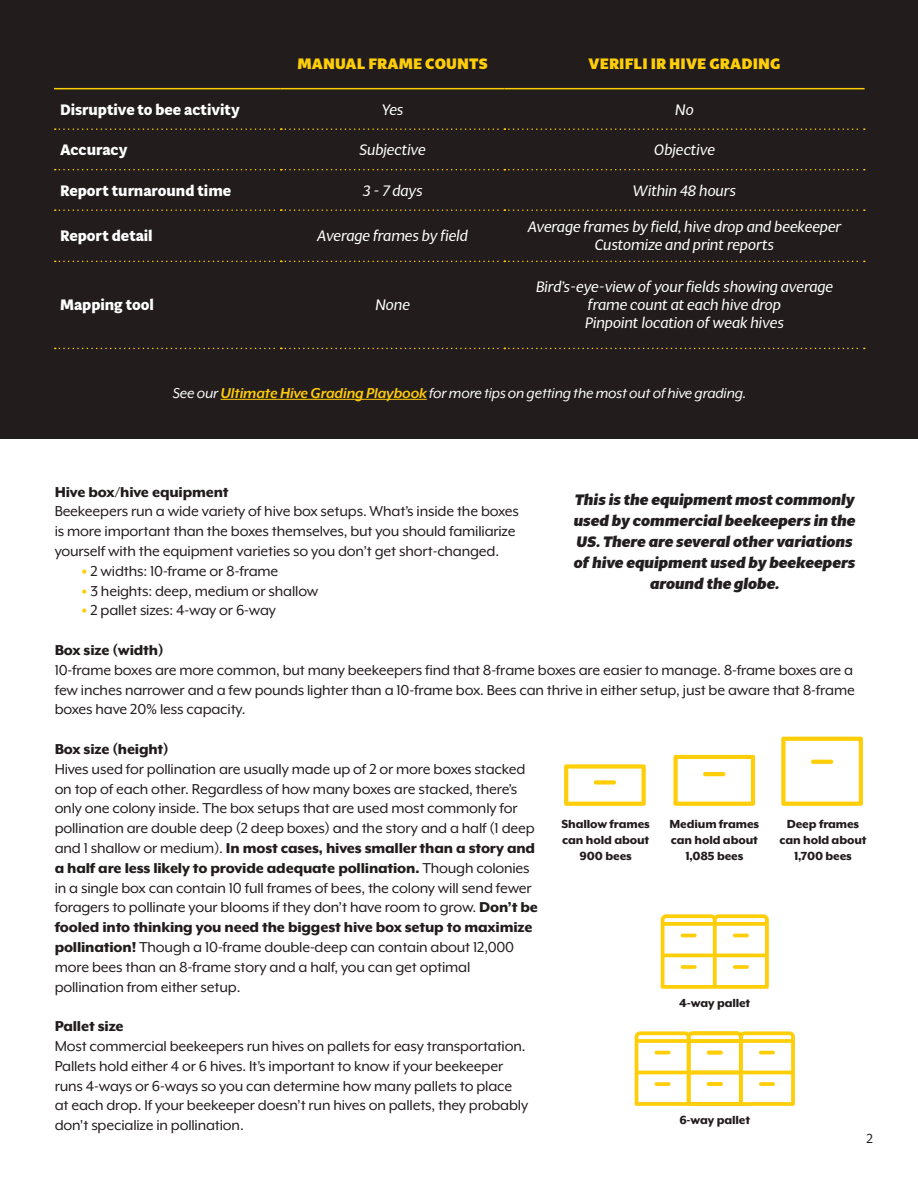
<style>
.page{position:relative;width:918px;height:1188px;background:#fff}
.page>*{position:absolute;margin:0;border:0;box-sizing:border-box;transform-origin:0 0}
.t1{font:16.5px/19.8px "Mr Eaves XL Mod OT";letter-spacing:-.01em;color:#221c1d}
.t2{font:italic 16.5px "Mr Eaves XL Mod OT";letter-spacing:-.01em;color:#fff}
.t3{font:800 16.5px "Mr Eaves XL Mod OT";letter-spacing:-.01em;color:#221c1d}
.t4{font:italic 15px/18px "Multi Display";color:#fff;text-align:center}
.t5{font:italic 800 15px/21px "Multi Display";color:#231f20;text-align:center}
.t6{font:700 15px "Multi Display";color:#fff}
.t7{font:800 15px "Multi Display";letter-spacing:.01em;color:#fece08}
.t8{font:15px "Mr Eaves XL Mod OT";color:#231f20}
.t9{font:800 13.5px/16.2px "Mr Eaves XL Mod OT";letter-spacing:-.01em;color:#221c1d;text-align:center}
.s1{font-weight:700;color:#feca0a}
.s2{font-weight:900;color:#fece08}
.s3{font-weight:800}
</style>
<div class="page">
<div style="left:0;top:0;width:918px;height:438px;background:#221c1d"></div>
<hr style="left:54px;top:88px;width:227px;height:1px;background:#fece08">
<hr style="left:281px;top:88px;width:223px;height:1px;background:#fece08">
<hr style="left:504px;top:88px;width:361px;height:1px;background:#fece08">
<svg style="left:55px;top:128px;width:810px;height:2px"></svg>
<svg style="left:55px;top:169px;width:810px;height:1px"></svg>
<svg style="left:55px;top:209px;width:810px;height:2px"></svg>
<svg style="left:55px;top:261px;width:810px;height:1px"></svg>
<svg style="left:55px;top:348px;width:810px;height:1px"></svg>
<hr style="left:221px;top:399px;width:206px;height:1px;background:#feca0a">
<svg style="left:781px;top:736px;width:82px;height:70px"></svg>
<div style="left:810px;top:759px;width:24px;height:6px;background:#fece08;border-radius:3px"></div>
<div style="left:810px;top:758px;width:25px;height:7px;border:1px solid #fff;border-radius:3px"></div>
<svg style="left:673px;top:754px;width:83px;height:52px"></svg>
<div style="left:702px;top:771px;width:24px;height:6px;background:#fece08;border-radius:3px"></div>
<div style="left:702px;top:771px;width:25px;height:7px;border:1px solid #fff;border-radius:3px"></div>
<svg style="left:564px;top:764px;width:82px;height:42px"></svg>
<div style="left:593px;top:780px;width:24px;height:5px;background:#fece08;border-radius:3px"></div>
<div style="left:592px;top:779px;width:25px;height:7px;border:1px solid #fff;border-radius:3px"></div>
<svg style="left:661px;top:914px;width:108px;height:75px"></svg>
<svg style="left:635px;top:1031px;width:160px;height:75px"></svg>
<p class="t7" style="left:297px;top:53px;width:192px">MANUAL FRAME COUNTS</p>
<p class="t7" style="left:589px;top:53px;width:193px">VERIFLI IR HIVE GRADING</p>
<p class="t6" style="left:60px;top:99px;width:181px">Disruptive to bee activity</p>
<p class="t4" style="left:382px;top:99px;width:23px">Yes</p>
<p class="t4" style="left:675px;top:99px;width:20px">No</p>
<p class="t6" style="left:60px;top:139px;width:69px">Accuracy</p>
<p class="t4" style="left:359px;top:140px;width:68px">Subjective</p>
<p class="t4" style="left:654px;top:140px;width:62px">Objective</p>
<p class="t6" style="left:60px;top:180px;width:173px">Report turnaround time</p>
<p class="t4" style="left:362px;top:180px;width:62px">3 - 7 days</p>
<p class="t4" style="left:633px;top:180px;width:105px">Within 48 hours</p>
<p class="t6" style="left:60px;top:226px;width:94px">Report detail</p>
<p class="t4" style="left:317px;top:226px;width:152px">Average frames by field</p>
<p class="t4" style="left:528px;top:217px;width:315px">Average frames by field, hive drop and beekeeper<br>Customize and print reports</p>
<p class="t6" style="left:60px;top:295px;width:96px">Mapping tool</p>
<p class="t4" style="left:375px;top:295px;width:36px">None</p>
<p class="t4" style="left:536px;top:277px;width:298px">Bird’s-eye-view of your fields showing average frame count at each hive drop<br>Pinpoint location of weak hives</p>
<p class="t2" style="left:173px;top:384px;width:575px">See our <span class="s1">Ultimate Hive Grading Playbook</span> for more tips on getting the most out of hive grading.</p>
<p class="t3" style="left:55px;top:482px;width:176px">Hive box/hive equipment</p>
<p class="t1" style="left:55px;top:502px;width:466px">Beekeepers run a wide variety of hive box setups. What’s inside the boxes is more important than the boxes themselves, but you should familiarize yourself with the equipment varieties so you don’t get short-changed.</p>
<p class="t1" style="left:82px;top:561px;width:198px"><span class="s2">•</span> 2 widths: 10-frame or 8-frame</p>
<p class="t1" style="left:82px;top:581px;width:238px"><span class="s2">•</span> 3 heights: deep, medium or shallow</p>
<p class="t1" style="left:82px;top:601px;width:196px"><span class="s2">•</span> 2 pallet sizes: 4-way or 6-way</p>
<p class="t3" style="left:55px;top:641px;width:110px">Box size (width)</p>
<p class="t1" style="left:55px;top:660px;width:802px;text-align:justify">10-frame boxes are more common, but many beekeepers find that 8-frame boxes are easier to manage. 8-frame boxes are a few inches narrower and a few pounds lighter than a 10-frame box. Bees can thrive in either setup, just be aware that 8-frame boxes have 20% less capacity.</p>
<p class="t3" style="left:55px;top:740px;width:116px">Box size (height)</p>
<p class="t1" style="left:55px;top:759px;width:485px">Hives used for pollination are usually made up of 2 or more boxes stacked on top of each other. Regardless of how many boxes are stacked, there’s only one colony inside. The box setups that are used most commonly for pollination are double deep (2 deep boxes) and the story and a half (1 deep and 1 shallow or medium). <span class="s3">In most cases, hives smaller than a story and a half are less likely to provide adequate pollination.</span> Though colonies in a single box can contain 10 full frames of bees, the colony will send fewer foragers to pollinate your blooms if they don’t have room to grow. <span class="s3">Don’t be fooled into thinking you need the biggest hive box setup to maximize pollination!</span> Though a 10-frame double-deep can contain about 12,000 more bees than an 8-frame story and a half, you can get optimal pollination from either setup.</p>
<p class="t3" style="left:55px;top:1017px;width:71px">Pallet size</p>
<p class="t1" style="left:55px;top:1036px;width:475px">Most commercial beekeepers run hives on pallets for easy transportation.<br>Pallets hold either 4 or 6 hives. It’s important to know if your beekeeper runs 4-ways or 6-ways so you can determine how many pallets to place at each drop. If your beekeeper doesn’t run hives on pallets, they probably don’t specialize in pollination.</p>
<p class="t5" style="left:574px;top:489px;width:283px">This is the equipment most commonly used by commercial beekeepers in the US. There are several other variations of hive equipment used by beekeepers around the globe.</p>
<p class="t9" style="left:562px;top:815px;width:90px">Shallow frames can hold about<br>900 bees</p>
<p class="t9" style="left:670px;top:815px;width:91px">Medium frames can hold about<br>1,085 bees</p>
<p class="t9" style="left:780px;top:815px;width:88px">Deep frames can hold about<br>1,700 bees</p>
<p class="t9" style="left:679px;top:995px;width:73px">4-way pallet</p>
<p class="t9" style="left:679px;top:1112px;width:72px">6-way pallet</p>
<p class="t8" style="left:866px;top:1130px;width:8px">2</p>
</div>
